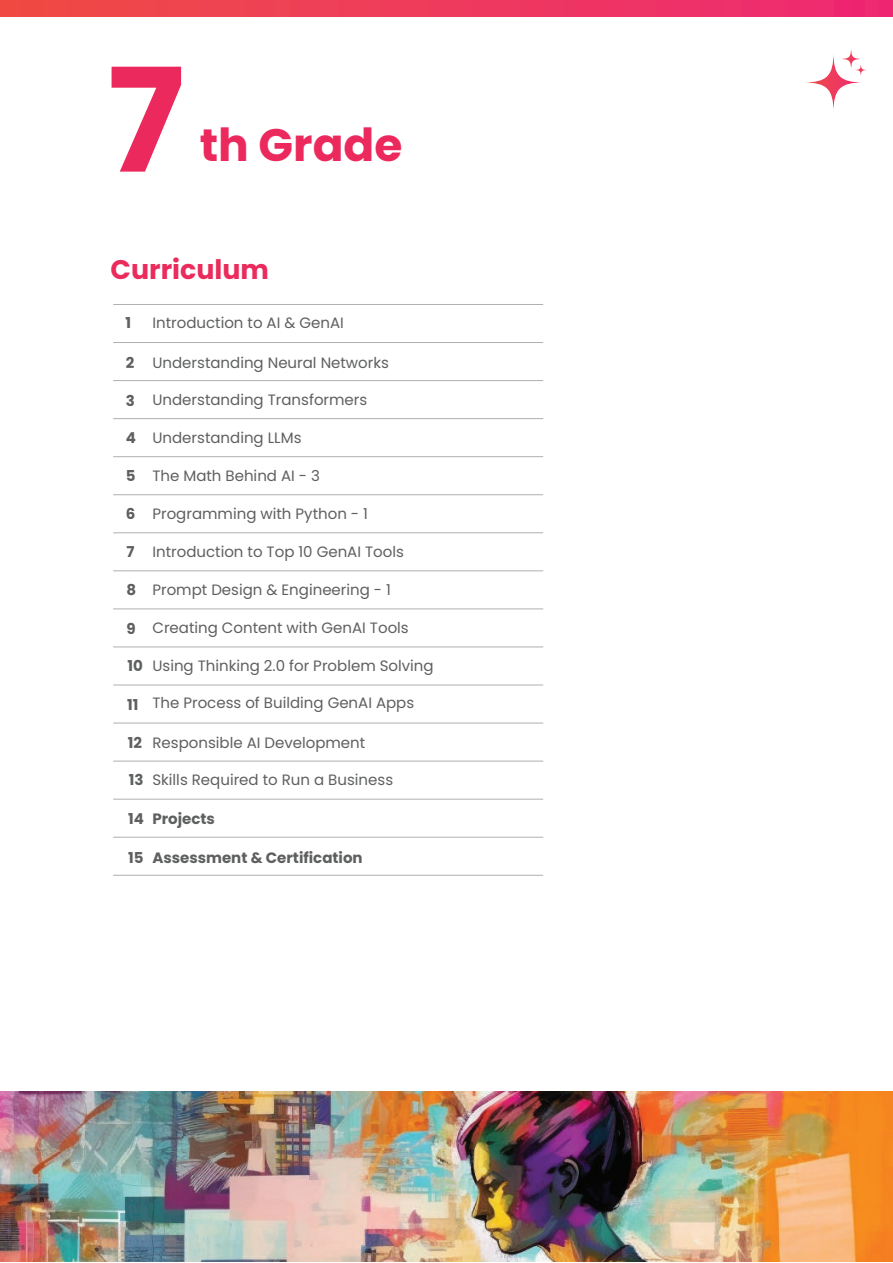
<style>
.page{position:relative;width:893px;height:1263px;background:#fff}
.page>*{position:absolute;margin:0;border:0;box-sizing:border-box;transform-origin:0 0}
.t1{font:700 144px "Poppins";color:#eb295c}
.t2{font:700 45.45px "Poppins";color:#eb295c}
.t3{font:700 26.85px "Poppins";color:#ea2b5c}
.t4{font:15px "Poppins";color:#5e5f5f}
.t5{font:700 15px "Poppins";color:#5e5f5f}
.s1{font-weight:700}
</style>
<div class="page">
<div style="left:0;top:0;width:893px;height:16px;background:linear-gradient(to right,#ef4b44,#ee2874)"></div>
<svg style="left:803px;top:52px;width:61px;height:61px"></svg>
<svg style="left:838px;top:46px;width:26px;height:26px"></svg>
<svg style="left:853px;top:62px;width:16px;height:16px"></svg>
<hr style="left:113px;top:342px;width:430px;height:1px;background:#afafaf">
<hr style="left:113px;top:380px;width:430px;height:1px;background:#afafaf">
<hr style="left:113px;top:304px;width:430px;height:1px;background:#afafaf">
<hr style="left:113px;top:418px;width:430px;height:1px;background:#afafaf">
<hr style="left:113px;top:456px;width:430px;height:1px;background:#afafaf">
<hr style="left:113px;top:494px;width:430px;height:1px;background:#afafaf">
<hr style="left:113px;top:532px;width:430px;height:1px;background:#afafaf">
<hr style="left:113px;top:570px;width:430px;height:1px;background:#afafaf">
<hr style="left:113px;top:608px;width:430px;height:1px;background:#afafaf">
<hr style="left:113px;top:646px;width:430px;height:1px;background:#afafaf">
<hr style="left:113px;top:685px;width:430px;height:1px;background:#afafaf">
<hr style="left:113px;top:723px;width:430px;height:1px;background:#afafaf">
<hr style="left:113px;top:761px;width:430px;height:1px;background:#afafaf">
<hr style="left:113px;top:799px;width:430px;height:1px;background:#afafaf">
<hr style="left:113px;top:837px;width:430px;height:1px;background:#afafaf">
<hr style="left:113px;top:875px;width:430px;height:1px;background:#afafaf">
<img style="left:0;top:1091px;width:893px;height:171px">
<h1 class="t1" style="left:108px;top:38px;width:79px">7</h1>
<h2 class="t2" style="left:200px;top:119px;width:204px">th Grade</h2>
<h3 class="t3" style="left:111px;top:254px;width:160px">Curriculum</h3>
<p class="t4" style="left:152px;top:314px;width:193px">Introduction to AI &amp; GenAI</p>
<p class="t4" style="left:152px;top:354px;width:238px">Understanding Neural Networks</p>
<p class="t4" style="left:152px;top:391px;width:216px">Understanding Transformers</p>
<p class="t4" style="left:152px;top:429px;width:151px">Understanding LLMs</p>
<p class="t4" style="left:152px;top:467px;width:169px">The Math Behind AI - 3</p>
<p class="t4" style="left:152px;top:505px;width:217px">Programming with Python - 1</p>
<p class="t4" style="left:152px;top:543px;width:253px">Introduction to Top 10 GenAI Tools</p>
<p class="t4" style="left:152px;top:581px;width:240px">Prompt Design &amp; Engineering - 1</p>
<p class="t4" style="left:152px;top:619px;width:258px">Creating Content with GenAI Tools</p>
<p class="t5" style="left:125px;top:314px;width:7px">1</p>
<p class="t5" style="left:126px;top:354px;width:10px">2</p>
<p class="t5" style="left:126px;top:392px;width:11px">3</p>
<p class="t5" style="left:126px;top:429px;width:12px">4</p>
<p class="t5" style="left:126px;top:467px;width:11px">5</p>
<p class="t5" style="left:126px;top:505px;width:11px">6</p>
<p class="t5" style="left:127px;top:543px;width:10px">7</p>
<p class="t5" style="left:127px;top:581px;width:11px">8</p>
<p class="t5" style="left:127px;top:620px;width:11px">9</p>
<p class="t4" style="left:127px;top:657px;width:308px"><span class="s1">10</span> Using Thinking 2.0 for Problem Solving</p>
<p class="t4" style="left:127px;top:694px;width:288px"><span class="s1">11</span> The Process of Building GenAI Apps</p>
<p class="t4" style="left:128px;top:734px;width:239px"><span class="s1">12</span> Responsible AI Development</p>
<p class="t4" style="left:129px;top:771px;width:266px"><span class="s1">13</span> Skills Required to Run a Business</p>
<p class="t5" style="left:128px;top:810px;width:88px">14 Projects</p>
<p class="t5" style="left:128px;top:849px;width:236px">15 Assessment &amp; Certification</p>
</div>
